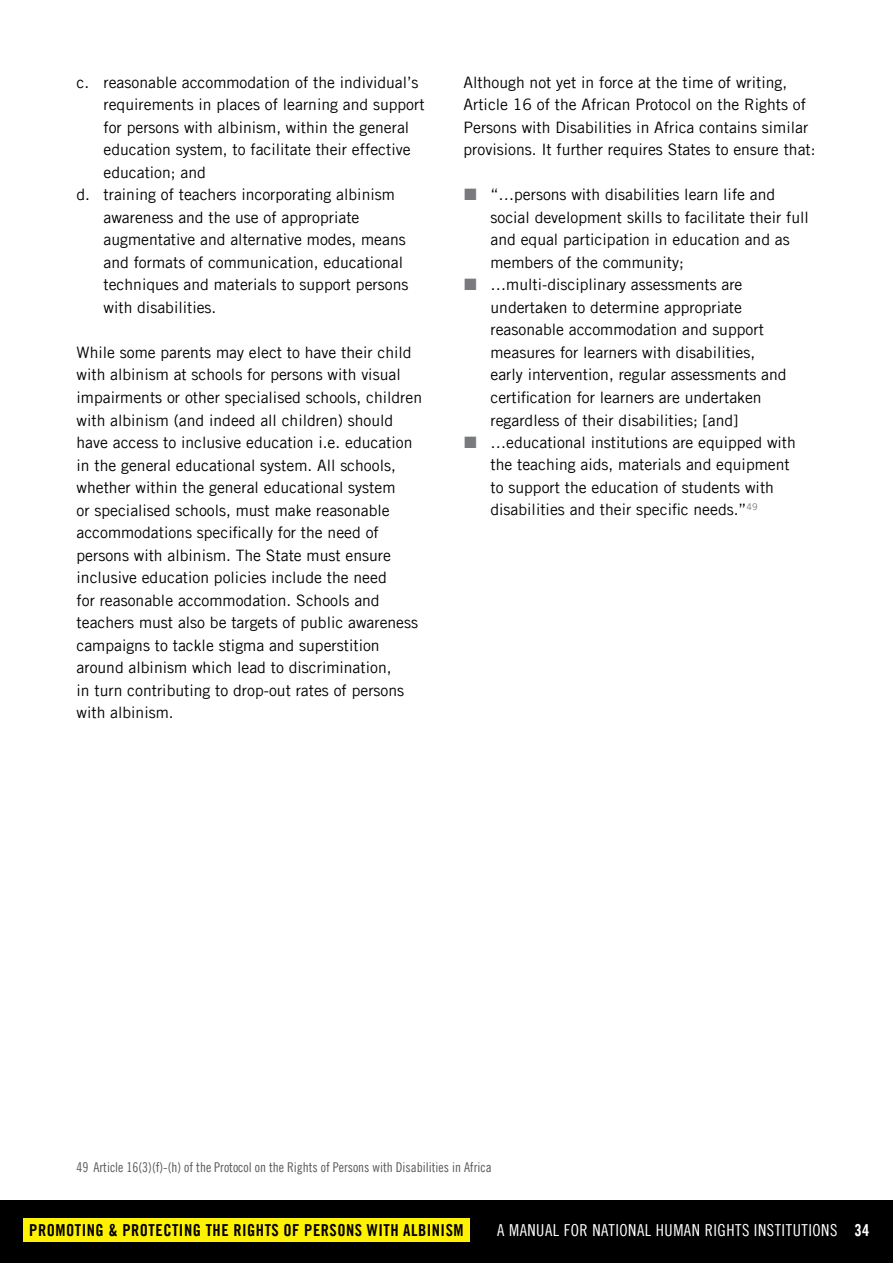
<style>
.page{position:relative;width:893px;height:1263px;background:#fff}
.page>*{position:absolute;margin:0;border:0;box-sizing:border-box;transform-origin:0 0}
.t1{font:16.5px "Amnesty Trade Gothic Bd Cn 20";letter-spacing:.03em;color:#000}
.t2{font:16.5px "Amnesty Trade Gothic Cn 18";letter-spacing:.03em;color:#fff}
.Body_copy_single_col{font:15.75px/22.5px "Amnesty Trade Gothic";color:#000}
.Footnotes{font:13.5px "Amnesty Trade Gothic Cn 18";color:#5a5b5d}
.s1{font-family:"Amnesty Trade Gothic Bd Cn 20"}
</style>
<div class="page">
<div style="left:0;top:1200px;width:893px;height:63px;background:#000"></div>
<div style="left:23px;top:1218px;width:447px;height:23px;background:#fff200"></div>
<p class="Body_copy_single_col" style="left:104px;top:71px;width:323px;text-indent:-27px">c. reasonable accommodation of the individual’s requirements in places of learning and support for persons with albinism, within the general education system, to facilitate their effective education; and</p>
<p class="Body_copy_single_col" style="left:104px;top:183px;width:306px;text-indent:-27px">d. training of teachers incorporating albinism awareness and the use of appropriate augmentative and alternative modes, means and formats of communication, educational techniques and materials to support persons with disabilities.</p>
<p class="Body_copy_single_col" style="left:77px;top:341px;width:347px">While some parents may elect to have their child with albinism at schools for persons with visual impairments or other specialised schools, children with albinism (and indeed all children) should have access to inclusive education i.e. education in the general educational system. All schools, whether within the general educational system<br>or specialised schools, must make reasonable accommodations specifically for the need of persons with albinism. The State must ensure inclusive education policies include the need<br>for reasonable accommodation. Schools and teachers must also be targets of public awareness campaigns to tackle stigma and superstition around albinism which lead to discrimination,<br>in turn contributing to drop-out rates of persons with albinism.</p>
<p class="Body_copy_single_col" style="left:463px;top:71px;width:354px">Although not yet in force at the time of writing, Article 16 of the African Protocol on the Rights of Persons with Disabilities in Africa contains similar provisions. It further requires States to ensure that:</p>
<p class="Body_copy_single_col" style="left:490px;top:183px;width:320px">“…persons with disabilities learn life and social development skills to facilitate their full and equal participation in education and as members of the community;</p>
<p class="Body_copy_single_col" style="left:490px;top:273px;width:298px">…multi-disciplinary assessments are undertaken to determine appropriate reasonable accommodation and support measures for learners with disabilities, early intervention, regular assessments and certification for learners are undertaken regardless of their disabilities; [and]</p>
<p class="Body_copy_single_col" style="left:490px;top:431px;width:307px">…educational institutions are equipped with the teaching aids, materials and equipment to support the education of students with disabilities and their specific needs.”<sup>49</sup></p>
<p class="Footnotes" style="left:77px;top:1159px;width:417px">49 Article 16(3)(f)-(h) of the Protocol on the Rights of Persons with Disabilities in Africa</p>
<p class="t1" style="left:29px;top:1220px;width:436px">PROMOTING &amp; PROTECTING THE RIGHTS OF PERSONS WITH ALBINISM</p>
<p class="t2" style="left:497px;top:1220px;width:374px">A MANUAL FOR NATIONAL HUMAN RIGHTS INSTITUTIONS <span class="s1">34</span></p>
</div>
